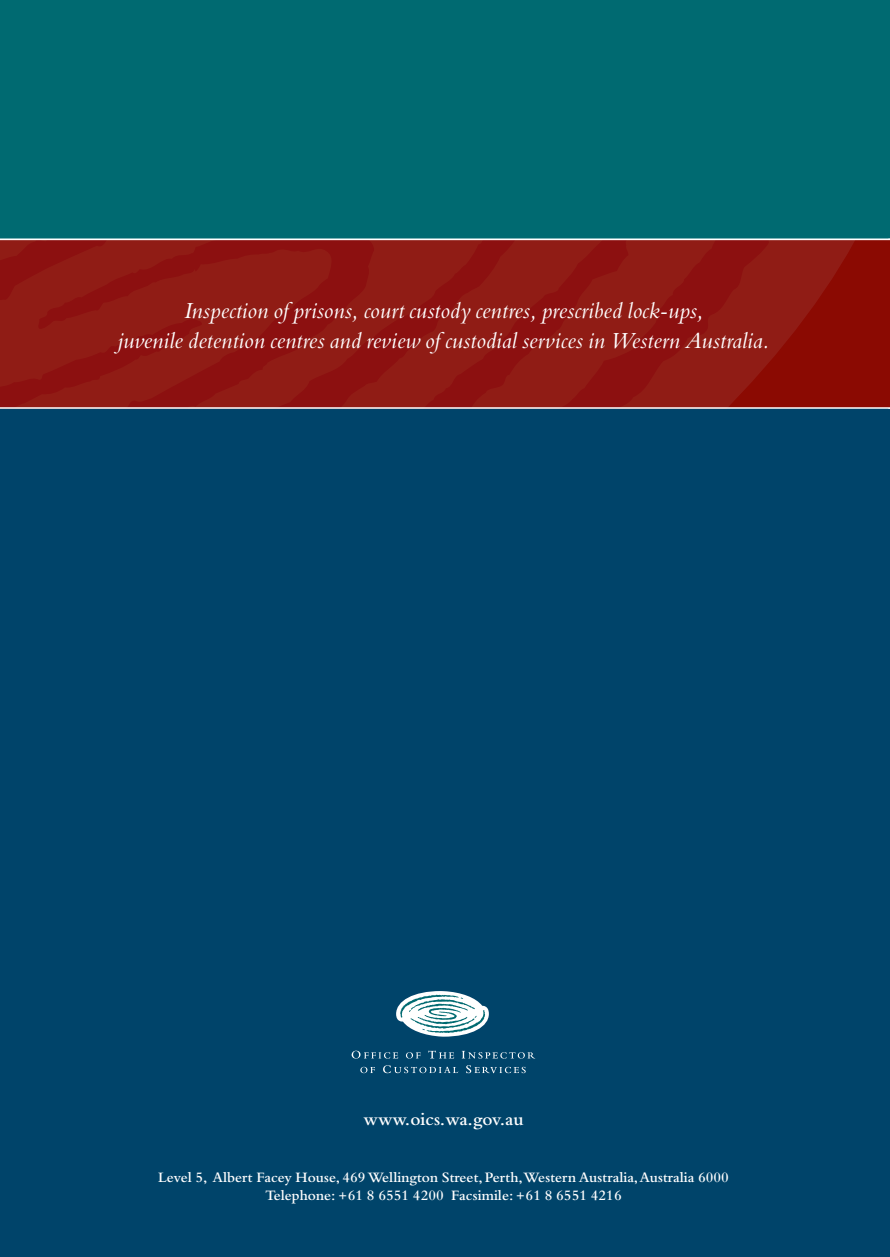
<style>
.page{position:relative;width:890px;height:1257px;background:#fff}
.page>*{position:absolute;margin:0;border:0;box-sizing:border-box;transform-origin:0 0}
.t1{font:italic 24px/30px "Bembo";color:#fff;text-align:center}
.t2{font:600 18.75px "Bembo";color:#fff}
.t3{font:600 15px/18px "Bembo";color:#fff;text-align:center}
</style>
<div class="page">
<div style="left:0;top:341px;width:890px;height:916px;background:#00446a"></div>
<div style="left:0;top:0;width:890px;height:239px;background:#006a71"></div>
<svg style="left:0;top:240px;width:890px;height:169px;background:#8f1813"></svg>
<svg style="left:396px;top:991px;width:93px;height:46px"></svg>
<svg style="left:352px;top:1051px;width:46px;height:8px"></svg>
<svg style="left:406px;top:1052px;width:14px;height:7px"></svg>
<svg style="left:428px;top:1051px;width:26px;height:7px"></svg>
<svg style="left:462px;top:1051px;width:73px;height:8px"></svg>
<svg style="left:360px;top:1067px;width:15px;height:6px"></svg>
<svg style="left:383px;top:1065px;width:75px;height:8px"></svg>
<svg style="left:466px;top:1065px;width:60px;height:8px"></svg>
<p class="t1" style="left:118px;top:295px;width:654px">Inspection of prisons, court custody centres, prescribed lock-ups,<br>juvenile detention centres and review of custodial services in Western Australia.</p>
<p class="t2" style="left:364px;top:1109px;width:162px">www.oics.wa.gov.au</p>
<p class="t3" style="left:158px;top:1169px;width:572px">Level 5, Albert Facey House, 469 Wellington Street, Perth, Western Australia, Australia 6000<br>Telephone: +61 8 6551 4200 Facsimile: +61 8 6551 4216</p>
</div>
